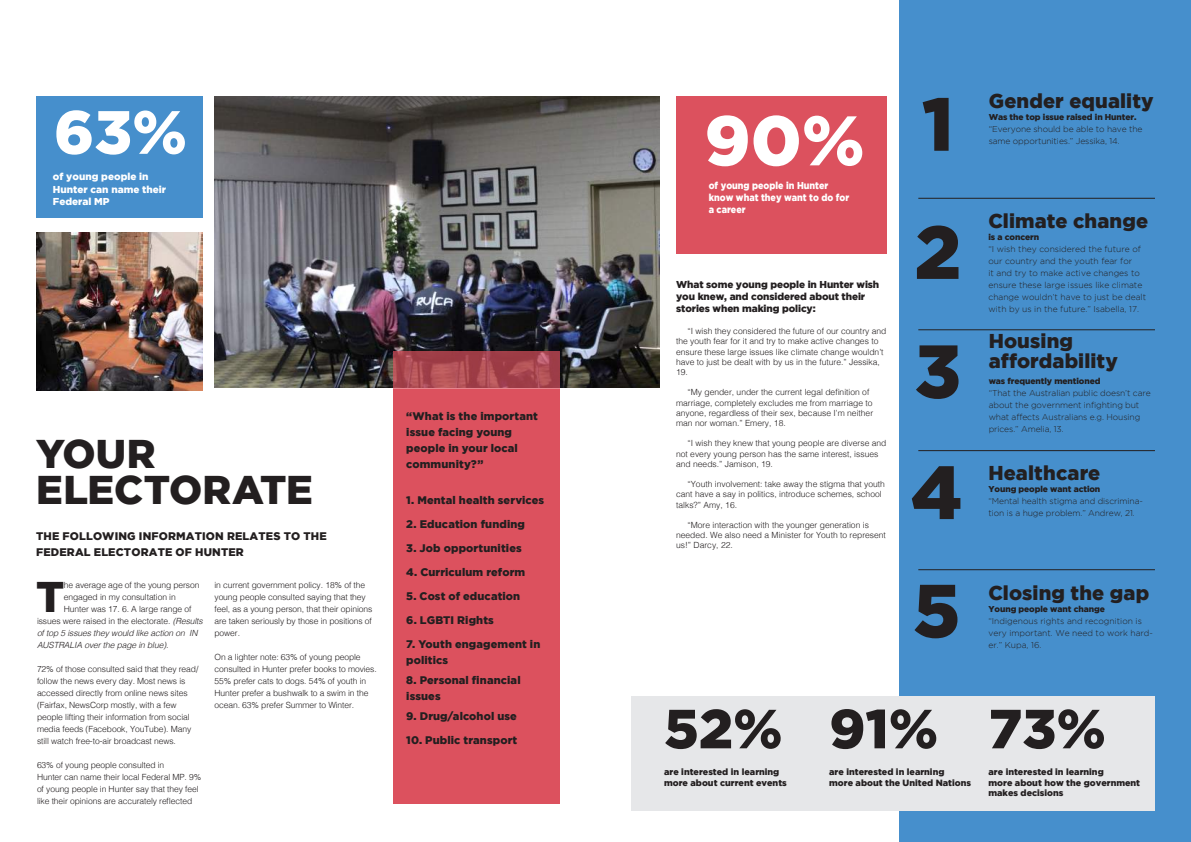
<style>
.page{position:relative;width:1191px;height:842px;background:#fff}
.page>*{position:absolute;margin:0;border:0;box-sizing:border-box;transform-origin:0 0}
.t1{font:900 75px "Gotham";color:#231f20}
.t2{font:900 70px "Gotham";color:#fff}
.t3{font:900 61px "Gotham";color:#fff}
.t4{font:900 55px "Gotham";color:#231f20}
.Text_8_5_Drop_Caps{font:900 42.8px "Gotham";color:#231f20}
.Header_40{font:900 40px/36px "Gotham";color:#231f20}
.Header_20{font:900 20px/20px "Gotham";letter-spacing:.005em;color:#231f20}
.Header_14{font:900 11px/16px "Gotham";letter-spacing:.01em;color:#231f20}
.Lead_11_-_CAPS{font:900 11px/16px "Gotham";letter-spacing:.015em;color:#231f20}
.Text_8_5_Drop_Caps-2{font:900 10px/12px "Gotham";letter-spacing:-.01em;color:#231f20}
.t5{font:900 10px/12px "Gotham";color:#fff;scale:.9 1}
.t6{font:900 10px/12px "Gotham";color:#fff}
.t7{font:900 9px/10.8px "Gotham";color:#231f20}
.Text_8_5_Drop_Caps-3{font:300 8.5px/12px "Helvetica";letter-spacing:-.01em;color:#231f20}
.Text_8_5_-_no_indent{font:300 8.5px/12px "Gotham";color:#231f20}
.Text_8_5_Drop_Caps-4{font:italic 300 8.5px "Helvetica";letter-spacing:-.01em;color:#231f20}
.Text_8_5_-_no_indent-2{font:900 8.5px "Gotham";letter-spacing:-.01em;color:#231f20}
.s1{font-style:italic}
.s2{font-weight:900}
</style>
<div class="page">
<div style="left:899px;top:0;width:292px;height:842px;background:#468fcc"></div>
<img style="left:214px;top:96px;width:445px;height:291px">
<img style="left:36px;top:232px;width:166px;height:158px">
<div style="left:393px;top:389px;width:166px;height:415px;background:#dc515e"></div>
<div style="left:631px;top:696px;width:524px;height:114px;background:#e6e7e9"></div>
<div style="left:36px;top:96px;width:166px;height:122px;background:#468fcc"></div>
<svg style="left:393px;top:351px;width:166px;height:38px;background:#aa4951"></svg>
<hr style="left:918px;top:198px;width:237px;height:1px;background:#231f20">
<hr style="left:918px;top:329px;width:237px;height:1px;background:#231f20">
<hr style="left:918px;top:569px;width:237px;height:1px;background:#231f20">
<hr style="left:918px;top:450px;width:237px;height:1px;background:#231f20">
<div style="left:676px;top:96px;width:210px;height:158px;background:#dc515e"></div>
<p class="t3" style="left:54px;top:97px;width:135px">63%</p>
<p class="t6" style="left:53px;top:183px;width:115px">Hunter can name their<br>Federal MP</p>
<p class="t6" style="left:53px;top:171px;width:97px">of young people in</p>
<p class="Header_40" style="left:36px;top:435px;width:278px">YOUR<br>ELECTORATE</p>
<p class="Lead_11_-_CAPS" style="left:36px;top:528px;width:292px">THE FOLLOWING INFORMATION RELATES TO THE<br>FEDERAL ELECTORATE OF HUNTER</p>
<p class="Text_8_5_Drop_Caps" style="left:36px;top:572px;width:30px">T</p>
<p class="Text_8_5_Drop_Caps-3" style="left:64px;top:578px;width:137px">he average age of the young person</p>
<p class="Text_8_5_Drop_Caps-3" style="left:214px;top:578px;width:159px">in current government policy. 18% of the young people consulted saying that they feel, as a young person, that their opinions are taken seriously by those in positions of power.</p>
<p class="Text_8_5_Drop_Caps-3" style="left:214px;top:650px;width:164px">On a lighter note: 63% of young people consulted in Hunter prefer books to movies.<br>55% prefer cats to dogs. 54% of youth in Hunter prefer a bushwalk to a swim in the ocean. 63% prefer Summer to Winter.</p>
<p class="Text_8_5_Drop_Caps-3" style="left:64px;top:590px;width:113px">engaged in my consultation in</p>
<p class="Text_8_5_Drop_Caps-3" style="left:64px;top:602px;width:129px">Hunter was 17. 6. A large range of</p>
<p class="Text_8_5_Drop_Caps-3" style="left:37px;top:614px;width:167px">issues were raised in the electorate. <span class="s1">(Results</span></p>
<p class="Text_8_5_Drop_Caps-4" style="left:37px;top:626px;width:162px">of top 5 issues they would like action on IN</p>
<p class="Text_8_5_Drop_Caps-4" style="left:37px;top:638px;width:133px">AUSTRALIA over the page in blue).</p>
<p class="Text_8_5_Drop_Caps-3" style="left:37px;top:662px;width:163px">72% of those consulted said that they read/ follow the news every day. Most news is accessed directly from online news sites (Fairfax, NewsCorp mostly, with a few people lifting their information from social media feeds (Facebook, YouTube). Many still watch free-to-air broadcast news.</p>
<p class="Text_8_5_Drop_Caps-3" style="left:37px;top:758px;width:166px">63% of young people consulted in<br>Hunter can name their local Federal MP. 9% of young people in Hunter say that they feel like their opinions are accurately reflected</p>
<p class="Header_14" style="left:406px;top:408px;width:133px">“What is the important issue facing young people in your local community?”</p>
<p class="Header_14" style="left:406px;top:492px;width:139px">1. Mental health services</p>
<p class="Header_14" style="left:406px;top:516px;width:120px">2. Education funding</p>
<p class="Header_14" style="left:406px;top:540px;width:117px">3. Job opportunities</p>
<p class="Header_14" style="left:406px;top:564px;width:120px">4. Curriculum reform</p>
<p class="Header_14" style="left:406px;top:588px;width:116px">5. Cost of education</p>
<p class="Header_14" style="left:406px;top:612px;width:89px">6. LGBTI Rights</p>
<p class="Header_14" style="left:406px;top:636px;width:136px">7. Youth engagement in politics</p>
<p class="Header_14" style="left:406px;top:672px;width:116px">8. Personal financial issues</p>
<p class="Header_14" style="left:406px;top:708px;width:112px">9. Drug/alcohol use</p>
<p class="Header_14" style="left:406px;top:732px;width:113px">10. Public transport</p>
<p class="t2" style="left:704px;top:100px;width:162px">90%</p>
<p class="t5" style="left:708px;top:179px;width:158px">of young people in Hunter know what they want to do for a career</p>
<p class="Text_8_5_Drop_Caps-2" style="left:676px;top:278px;width:205px">What some young people in Hunter wish you knew, and considered about their stories when making policy:</p>
<p class="Text_8_5_Drop_Caps-3" style="left:676px;top:325px;width:212px;line-height:10.2px;text-indent:11px">“I wish they considered the future of our country and the youth fear for it and try to make active changes to ensure these large issues like climate change wouldn’t have to just be dealt with by us in the future.” Jessika, 19.</p>
<p class="Text_8_5_Drop_Caps-3" style="left:676px;top:387px;width:198px;line-height:10.2px;text-indent:11px">“My gender, under the current legal definition of marriage, completely excludes me from marriage to anyone, regardless of their sex, because I’m neither man nor woman.” Emery, 18.</p>
<p class="Text_8_5_Drop_Caps-3" style="left:676px;top:438px;width:212px;line-height:10.2px;text-indent:11px">“I wish they knew that young people are diverse and not every young person has the same interest, issues and needs.” Jamison, 19.</p>
<p class="Text_8_5_Drop_Caps-3" style="left:676px;top:478px;width:210px;line-height:10.2px;text-indent:11px">“Youth involvement: take away the stigma that youth cant have a say in politics, introduce schemes, school talks?” Amy, 16.</p>
<p class="Text_8_5_Drop_Caps-3" style="left:676px;top:519px;width:211px;line-height:10.2px;text-indent:11px">“More interaction with the younger generation is needed. We also need a Minister for Youth to represent us!” Darcy, 22.</p>
<p class="t1" style="left:922px;top:81px;width:33px">1</p>
<p class="t1" style="left:914px;top:209px;width:48px">2</p>
<p class="t1" style="left:914px;top:328px;width:48px">3</p>
<p class="t1" style="left:911px;top:449px;width:53px">4</p>
<p class="t1" style="left:913px;top:567px;width:49px">5</p>
<p class="Header_20" style="left:988px;top:90px;width:166px">Gender equality</p>
<p class="Text_8_5_-_no_indent" style="left:988px;top:111px;width:155px"><span class="s2">Was the top issue raised in Hunter. </span>“Everyone should be able to have the same opportunities.” Jessika, 14.</p>
<p class="Header_20" style="left:988px;top:210px;width:161px">Climate change</p>
<p class="Text_8_5_-_no_indent" style="left:988px;top:231px;width:159px"><span class="s2">is a concern<br></span>“I wish they considered the future of our country and the youth fear for<br>it and try to make active changes to ensure these large issues like climate change wouldn’t have to just be dealt with by us in the future.” Isabella, 17.</p>
<p class="Header_20" style="left:988px;top:330px;width:131px">Housing affordability</p>
<p class="Text_8_5_-_no_indent" style="left:988px;top:375px;width:164px"><span class="s2">was frequently mentioned<br></span>“That the Australian public doesn’t care about the government infighting but what affects Australians e.g. Housing prices.” Amelia, 13.</p>
<p class="Header_20" style="left:988px;top:462px;width:113px">Healthcare</p>
<p class="Text_8_5_-_no_indent-2" style="left:988px;top:484px;width:113px">Young people want action</p>
<p class="Text_8_5_-_no_indent" style="left:988px;top:495px;width:156px">“Mental health stigma and discrimina&shy;tion is a huge problem.” Andrew, 21.</p>
<p class="Header_20" style="left:988px;top:582px;width:162px">Closing the gap</p>
<p class="Text_8_5_-_no_indent-2" style="left:988px;top:604px;width:118px">Young people want change</p>
<p class="Text_8_5_-_no_indent" style="left:988px;top:615px;width:166px">“Indigenous rights and recognition is very important. We need to work hard&shy;er.” Kupa, 16.</p>
<p class="t4" style="left:664px;top:697px;width:120px">52%</p>
<p class="t4" style="left:829px;top:697px;width:111px">91%</p>
<p class="t4" style="left:988px;top:697px;width:119px">73%</p>
<p class="t7" style="left:664px;top:766px;width:117px">are interested in learning</p>
<p class="t7" style="left:664px;top:777px;width:124px">more about current events</p>
<p class="t7" style="left:829px;top:766px;width:117px">are interested in learning</p>
<p class="t7" style="left:829px;top:777px;width:143px">more about the United Nations</p>
<p class="t7" style="left:988px;top:766px;width:117px">are interested in learning</p>
<p class="t7" style="left:988px;top:777px;width:153px">more about how the government makes decisions</p>
</div>
